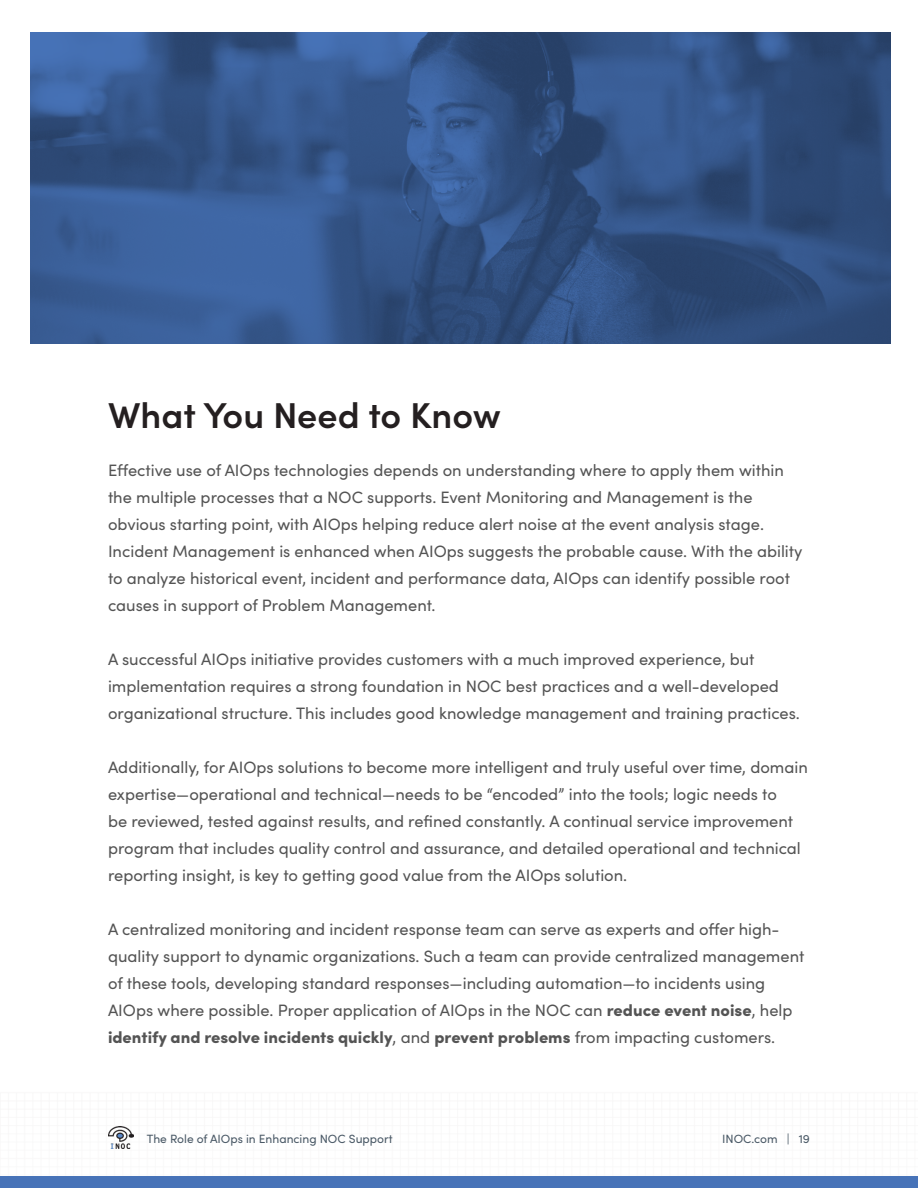
<style>
.page{position:relative;width:918px;height:1188px;background:#fff}
.page>*{position:absolute;margin:0;border:0;box-sizing:border-box;transform-origin:0 0}
.t1{font:600 36px "Sofia Pro";color:#241f20}
.t2{font:16.5px/27px "Sofia Pro";color:#545454}
.t3{font:12px "Sofia Pro";color:#4a5966}
.s1{font-weight:900}
</style>
<div class="page">
<div style="left:0;top:1176px;width:918px;height:12px;background:#4773b8"></div>
<img style="left:108px;top:1127px;width:26px;height:22px">
<img style="left:31px;top:32px;width:860px;height:312px">
<h2 class="t1" style="left:108px;top:388px;width:394px">What You Need to Know</h2>
<p class="t2" style="left:108px;top:456px;width:696px">Effective use of AIOps technologies depends on understanding where to apply them within the multiple processes that a NOC supports. Event Monitoring and Management is the obvious starting point, with AIOps helping reduce alert noise at the event analysis stage.<br>Incident Management is enhanced when AIOps suggests the probable cause. With the ability to analyze historical event, incident and performance data, AIOps can identify possible root causes in support of Problem Management.</p>
<p class="t2" style="left:108px;top:645px;width:694px">A successful AIOps initiative provides customers with a much improved experience, but implementation requires a strong foundation in NOC best practices and a well-developed organizational structure. This includes good knowledge management and training practices.</p>
<p class="t2" style="left:108px;top:753px;width:701px">Additionally, for AIOps solutions to become more intelligent and truly useful over time, domain expertise—operational and technical—needs to be “encoded” into the tools; logic needs to<br>be reviewed, tested against results, and refined constantly. A continual service improvement program that includes quality control and assurance, and detailed operational and technical reporting insight, is key to getting good value from the AIOps solution.</p>
<p class="t2" style="left:108px;top:915px;width:698px">A centralized monitoring and incident response team can serve as experts and offer high&shy;quality support to dynamic organizations. Such a team can provide centralized management of these tools, developing standard responses—including automation—to incidents using AIOps where possible. Proper application of AIOps in the NOC can <span class="s1">reduce event noise</span>, help <span class="s1">identify and resolve incidents quickly</span>, and <span class="s1">prevent problems</span> from impacting customers.</p>
<p class="t3" style="left:147px;top:1130px;width:247px">The Role of AIOps in Enhancing NOC Support</p>
<p class="t3" style="left:722px;top:1130px;width:89px">INOC.com | 19</p>
</div>
